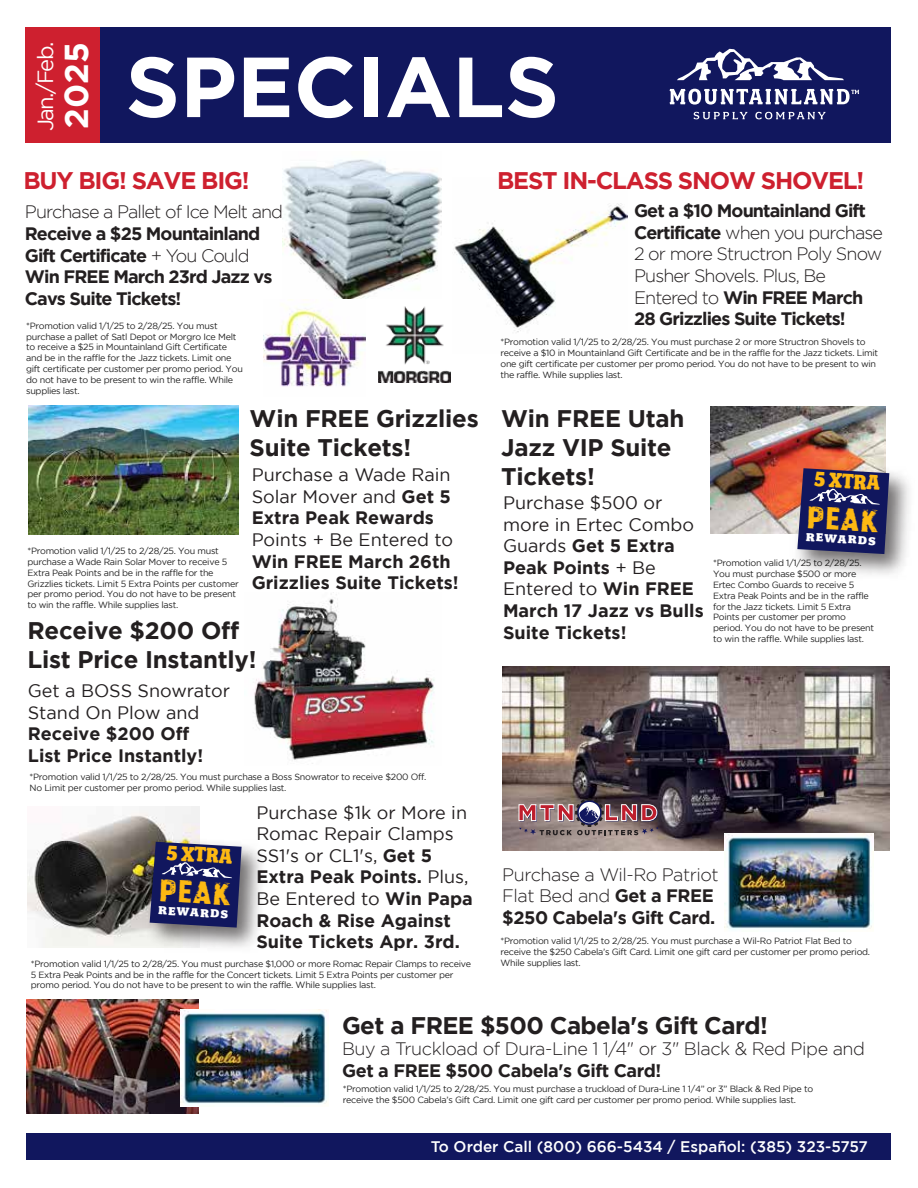
<style>
.page{position:relative;width:918px;height:1188px;background:#fff}
.page>*{position:absolute;margin:0;border:0;box-sizing:border-box;transform-origin:0 0}
.t1{font:700 85.05px "Gotham";color:#fff}
.t2{font:800 34.65px "Roadkill W00";color:#fdb913}
.t3{font:700 33.15px "Gotham";color:#fff}
.t4{font:700 24px/28.8px "Gotham";letter-spacing:-.01em;color:#231f20}
.t5{font:700 24px "Gotham";letter-spacing:-.05em;color:#ce202f}
.t6{font:900 23.55px "Fairplex Narrow OT";color:#fdb913}
.t7{font:21.9px "Gotham";letter-spacing:-.07em;color:#fff}
.t8{font:18px/21.6px "Gotham";color:#231f20}
.t9{font:700 18px/21.6px "Gotham";letter-spacing:-.05em;color:#231f20}
.t10{font:700 18px/21.6px "Gotham";color:#231f20}
.t11{font:300 18px/21.6px "Gotham";letter-spacing:-.025em;color:#231f20}
.t12{font:700 18px "Gotham";letter-spacing:-.025em;color:#231f20}
.t13{font:300 18px "Gotham";letter-spacing:-.05em;color:#231f20}
.t14{font:500 15.3px "Gotham";color:#fff}
.t15{font:900 13.05px "Fairplex Wide OT";color:#fff}
.t16{font:9px/10.8px "Gotham";letter-spacing:-.03em;color:#222}
.s1{font-weight:300}
.s2{font-weight:700}
.s3{font-weight:400}
</style>
<div class="page">
<img style="left:502px;top:666px;width:388px;height:185px">
<img style="left:454px;top:203px;width:174px;height:129px">
<img style="left:253px;top:592px;width:182px;height:172px">
<div style="left:26px;top:1133px;width:865px;height:27px;background:#11175e"></div>
<div style="left:26px;top:27px;width:865px;height:116px;background:#11175e"></div>
<div style="left:26px;top:27px;width:74px;height:116px;background:#ce202f"></div>
<svg style="left:694px;top:112px;width:54px;height:7px"></svg>
<svg style="left:755px;top:112px;width:71px;height:7px"></svg>
<svg style="left:677px;top:49px;width:167px;height:31px"></svg>
<svg style="left:670px;top:89px;width:189px;height:16px"></svg>
<img style="left:282px;top:159px;width:160px;height:139px">
<img style="left:263px;top:304px;width:103px;height:83px">
<img style="left:378px;top:307px;width:73px;height:76px">
<img style="left:711px;top:406px;width:174px;height:128px">
<img style="left:786px;top:454px;width:123px;height:121px">
<svg style="left:797px;top:468px;width:92px;height:86px;background:#2c2d68"></svg>
<img style="left:29px;top:406px;width:210px;height:129px">
<img style="left:27px;top:999px;width:172px;height:115px">
<img style="left:180px;top:1010px;width:149px;height:97px">
<img style="left:725px;top:834px;width:148px;height:96px">
<svg style="left:519px;top:798px;width:140px;height:37px;background:#896a71"></svg>
<img style="left:28px;top:807px;width:172px;height:140px">
<img style="left:138px;top:827px;width:124px;height:121px">
<svg style="left:150px;top:842px;width:92px;height:86px;background:#282d68"></svg>
<h3 class="t7" style="left:33px;top:131px;width:91px;rotate:-90deg">Jan./Feb.</h3>
<h3 class="t3" style="left:57px;top:129px;width:88px;rotate:-90deg">2025</h3>
<h1 class="t1" style="left:126px;top:38px;width:435px">SPECIALS</h1>
<h3 class="t5" style="left:23px;top:167px;width:228px">BUY BIG! SAVE BIG!</h3>
<h3 class="t5" style="left:497px;top:167px;width:369px">BEST IN-CLASS SNOW SHOVEL!</h3>
<h3 class="t13" style="left:25px;top:202px;width:260px">Purchase a Pallet of Ice Melt and</h3>
<h3 class="t9" style="left:25px;top:222px;width:249px">Receive a $25 Mountainland<br>Gift Certificate <span class="s1">+ You Could<br></span>Win FREE March 23rd Jazz vs<br>Cavs Suite Tickets!</h3>
<p class="t16" style="left:26px;top:320px;width:218px">*Promotion valid 1/1/25 to 2/28/25. You must purchase a pallet of Satl Depot or Morgro Ice Melt to receive a $25 in Mountainland Gift Certificate and be in the raffle for the Jazz tickets. Limit one gift certificate per customer per promo period. You do not have to be present to win the raffle. While supplies last.</p>
<p class="t16" style="left:27px;top:545px;width:213px">*Promotion valid 1/1/25 to 2/28/25. You must purchase a Wade Rain Solar Mover to receive 5<br>Extra Peak Points and be in the raffle for the Grizzlies tickets. Limit 5 Extra Points per customer per promo period. You do not have to be present to win the raffle. While supplies last.</p>
<h3 class="t4" style="left:250px;top:403px;width:231px">Win FREE Grizzlies<br>Suite Tickets!</h3>
<h3 class="t8" style="left:252px;top:464px;width:201px;text-align:justify">Purchase a Wade Rain Solar Mover and <span class="s2">Get 5<br>Extra Peak Rewards</span></h3>
<h3 class="t8" style="left:252px;top:529px;width:203px">Points + Be Entered to</h3>
<h3 class="t10" style="left:252px;top:550px;width:209px">Win FREE March 26th<br>Grizzlies Suite Tickets!</h3>
<h3 class="t4" style="left:28px;top:615px;width:231px">Receive $200 Off<br>List Price Instantly!</h3>
<h3 class="t8" style="left:28px;top:680px;width:204px">Get a BOSS Snowrator<br>Stand On Plow and</h3>
<h3 class="t10" style="left:28px;top:723px;width:177px">Receive $200 Off<br>List Price Instantly!</h3>
<p class="t16" style="left:30px;top:772px;width:398px">*Promotion valid 1/1/25 to 2/28/25. You must purchase a Boss Snowrator to receive $200 Off.<br>No Limit per customer per promo period. While supplies last.</p>
<h3 class="t8" style="left:256px;top:801px;width:218px">Purchase $1k or More in<br>Romac Repair Clamps<br>SS1's or CL1's, <span class="s2">Get 5<br>Extra Peak Points.</span> Plus,<br>Be Entered to <span class="s2">Win Papa<br>Roach &amp; Rise Against<br>Suite Tickets Apr. 3rd.</span></h3>
<p class="t16" style="left:31px;top:958px;width:442px">*Promotion valid 1/1/25 to 2/28/25. You must purchase $1,000 or more Romac Repair Clamps to receive<br>5 Extra Peak Points and be in the raffle for the Concert tickets. Limit 5 Extra Points per customer per promo period. You do not have to be present to win the raffle. While supplies last.</p>
<h3 class="t6" style="left:168px;top:839px;width:67px;rotate:3deg">5 XTRA</h3>
<h2 class="t2" style="left:160px;top:868px;width:74px;rotate:3deg">PEAk</h2>
<h3 class="t15" style="left:159px;top:903px;width:71px;rotate:3deg">REWARDS</h3>
<h3 class="t9" style="left:634px;top:200px;width:250px">Get a $10 Mountainland Gift<br>Certificate <span class="s1">when you purchase<br>2 or more Structron Poly Snow<br>Pusher Shovels. Plus, Be<br>Entered to</span> Win FREE March<br>28 Grizzlies Suite Tickets!</h3>
<p class="t16" style="left:500px;top:337px;width:379px">*Promotion valid 1/1/25 to 2/28/25. You must purchase 2 or more Structron Shovels to receive a $10 in Mountainland Gift Certificate and be in the raffle for the Jazz tickets. Limit one gift certificate per customer per promo period. You do not have to be present to win the raffle. While supplies last.</p>
<h3 class="t4" style="left:501px;top:404px;width:185px">Win FREE Utah<br>Jazz VIP Suite<br>Tickets!</h3>
<h3 class="t10" style="left:503px;top:491px;width:202px"><span class="s3">Purchase $500 or more in Ertec Combo<br>Guards</span> Get 5 Extra<br>Peak Points <span class="s3">+ Be<br>Entered to</span> Win FREE<br>March 17 Jazz vs Bulls<br>Suite Tickets!</h3>
<h3 class="t6" style="left:815px;top:465px;width:67px;rotate:3deg">5 XTRA</h3>
<h2 class="t2" style="left:807px;top:494px;width:74px;rotate:3deg">PEAk</h2>
<h3 class="t15" style="left:806px;top:529px;width:71px;rotate:3deg">REWARDS</h3>
<p class="t16" style="left:713px;top:558px;width:163px">*Promotion valid 1/1/25 to 2/28/25.<br>You must purchase $500 or more Ertec Combo Guards to receive 5<br>Extra Peak Points and be in the raffle for the Jazz tickets. Limit 5 Extra Points per customer per promo period. You do not have to be present to win the raffle. While supplies last.</p>
<h3 class="t11" style="left:502px;top:863px;width:218px">Purchase a Wil-Ro Patriot<br>Flat Bed and <span class="s2">Get a FREE $250 Cabela's Gift Card.</span></h3>
<p class="t16" style="left:500px;top:936px;width:371px">*Promotion valid 1/1/25 to 2/28/25. You must purchase a Wil-Ro Patriot Flat Bed to receive the $250 Cabela’s Gift Card. Limit one gift card per customer per promo period.<br>While supplies last.</p>
<h3 class="t4" style="left:342px;top:1010px;width:427px">Get a FREE $500 Cabela's Gift Card!</h3>
<h3 class="t11" style="left:342px;top:1038px;width:524px">Buy a Truckload of Dura-Line 1 1/4" or 3" Black &amp; Red Pipe and</h3>
<h3 class="t12" style="left:342px;top:1060px;width:321px">Get a FREE $500 Cabela's Gift Card!</h3>
<p class="t16" style="left:343px;top:1084px;width:472px">*Promotion valid 1/1/25 to 2/28/25. You must purchase a truckload of Dura-Line 1 1/4” or 3” Black &amp; Red Pipe to receive the $500 Cabela’s Gift Card. Limit one gift card per customer per promo period. While supplies last.</p>
<h3 class="t14" style="left:431px;top:1138px;width:439px">To Order Call (800) 666-5434 / Español: (385) 323-5757</h3>
</div>
